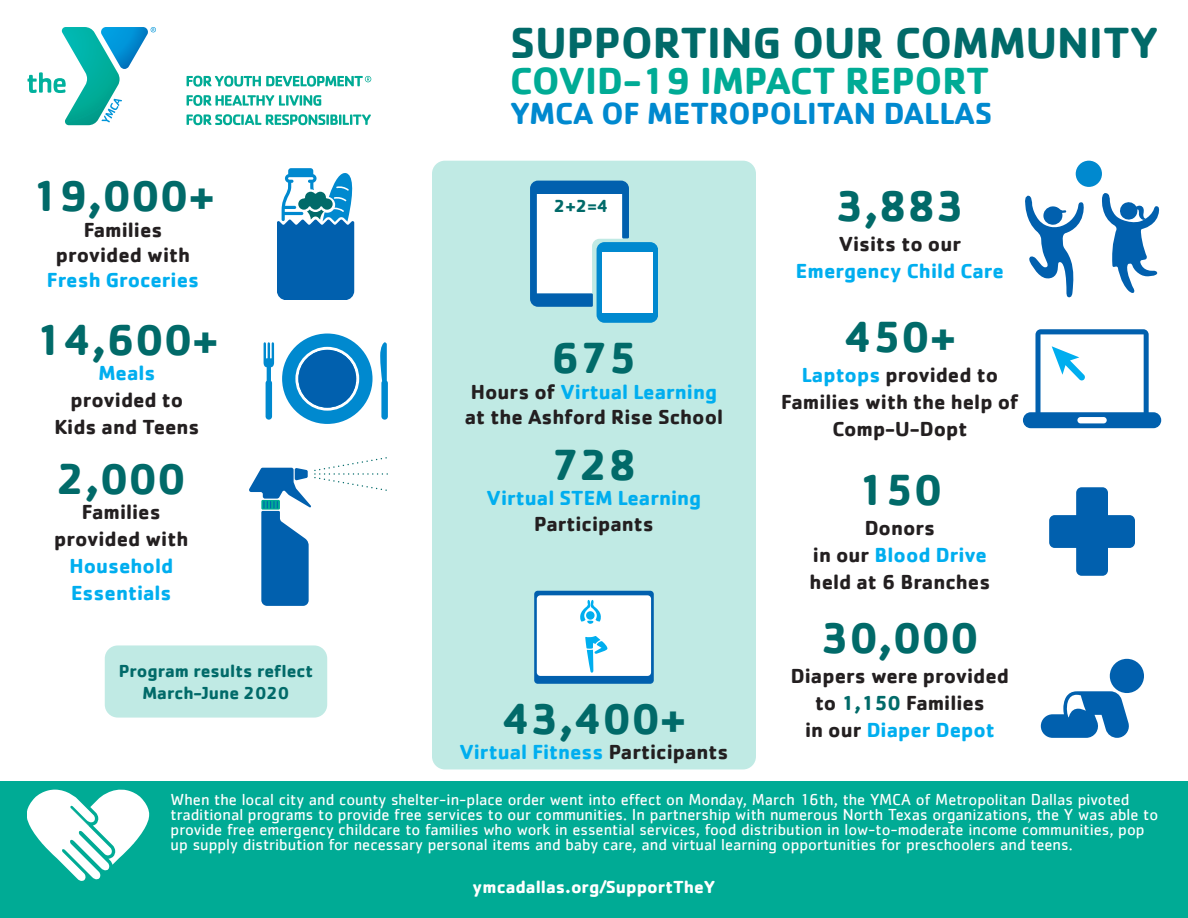
<style>
.page{position:relative;width:1188px;height:918px;background:#fff}
.page>*{position:absolute;margin:0;border:0;box-sizing:border-box;transform-origin:0 0}
.t1{font:700 45px "Cachet";color:#016a69}
.t2{font:700 39px "Cachet";color:#00ab95}
.t3{font:700 31.5px "Cachet";color:#0089cf}
.t4{font:700 21px/27px "Cachet";color:#231f20;text-align:center}
.t5{font:700 21px "Cachet";color:#00aeef}
.t6{font:700 18.15px "Cachet";color:#016a69}
.t7{font:700 18px/21.6px "Cachet";color:#016a69;text-align:center}
.t8{font:700 18px "Cachet";color:#fff}
.t9{font:16.5px/15px "Cachet";color:#fff}
.s1{color:#231f20}
.s2{color:#00aeef}
.s3{color:#016a69}
</style>
<div class="page">
<div style="left:432px;top:161px;width:324px;height:608px;background:#c0eae4;border-radius:13px"></div>
<div style="left:0;top:782px;width:1188px;height:136px;background:#00ab95"></div>
<svg style="left:27px;top:27px;width:129px;height:98px"></svg>
<svg style="left:187px;top:95px;width:134px;height:11px"></svg>
<svg style="left:187px;top:114px;width:184px;height:11px"></svg>
<svg style="left:187px;top:76px;width:184px;height:11px"></svg>
<svg style="left:27px;top:790px;width:122px;height:91px"></svg>
<svg style="left:1025px;top:195px;width:59px;height:102px"></svg>
<div style="left:1076px;top:161px;width:26px;height:26px;background:#0089cf;border-radius:50%"></div>
<svg style="left:1102px;top:193px;width:57px;height:100px"></svg>
<svg style="left:1023px;top:329px;width:138px;height:99px"></svg>
<div style="left:1077px;top:417px;width:30px;height:6px;background:#fff;border-radius:3px"></div>
<svg style="left:1049px;top:487px;width:86px;height:89px"></svg>
<div style="left:1110px;top:659px;width:33px;height:34px;background:#0160ae;border-radius:50%"></div>
<svg style="left:1041px;top:691px;width:89px;height:46px"></svg>
<svg style="left:264px;top:334px;width:124px;height:90px"></svg>
<div style="left:298px;top:350px;width:58px;height:58px;background:#0160ae;border-radius:50%"></div>
<svg style="left:277px;top:168px;width:77px;height:132px"></svg>
<svg style="left:249px;top:457px;width:139px;height:149px"></svg>
<div style="left:534px;top:591px;width:120px;height:93px;background:#0160ae;border-radius:4px"></div>
<div style="left:537px;top:595px;width:114px;height:81px;background:#fff;border-radius:4px"></div>
<svg style="left:580px;top:600px;width:21px;height:24px"></svg>
<svg style="left:585px;top:636px;width:22px;height:37px"></svg>
<svg style="left:530px;top:181px;width:128px;height:142px"></svg>
<div style="left:602px;top:252px;width:51px;height:61px;background:#fff"></div>
<div style="left:105px;top:645px;width:222px;height:73px;background:#c0eae4;border-radius:13px"></div>
<p class="t1" style="left:31px;top:167px;width:185px">19,000+</p>
<p class="t4" style="left:84px;top:215px;width:80px">Families</p>
<p class="t4" style="left:56px;top:241px;width:136px">provided with</p>
<p class="t5" style="left:47px;top:266px;width:154px">Fresh Groceries</p>
<p class="t1" style="left:35px;top:311px;width:185px">14,600+</p>
<p class="t5" style="left:98px;top:359px;width:59px">Meals</p>
<p class="t4" style="left:71px;top:386px;width:114px">provided to</p>
<p class="t4" style="left:54px;top:413px;width:147px">Kids and Teens</p>
<p class="t1" style="left:57px;top:450px;width:131px">2,000</p>
<p class="t4" style="left:82px;top:498px;width:80px">Families</p>
<p class="t4" style="left:54px;top:525px;width:136px">provided with</p>
<p class="t5" style="left:69px;top:553px;width:105px">Household</p>
<p class="t5" style="left:71px;top:580px;width:102px">Essentials</p>
<p class="t7" style="left:119px;top:659px;width:196px">Program results reflect<br>March-June 2020</p>
<p class="t1" style="left:510px;top:14px;width:650px">SUPPORTING OUR COMMUNITY</p>
<p class="t2" style="left:510px;top:56px;width:481px">COVID-19 IMPACT REPORT</p>
<p class="t3" style="left:510px;top:93px;width:484px">YMCA OF METROPOLITAN DALLAS</p>
<p class="t6" style="left:554px;top:194px;width:56px">2+2=4</p>
<p class="t1" style="left:551px;top:329px;width:87px">675</p>
<p class="t5" style="left:471px;top:378px;width:248px"><span class="s1">Hours of</span> Virtual Learning</p>
<p class="t4" style="left:465px;top:402px;width:260px">at the Ashford Rise School</p>
<p class="t1" style="left:551px;top:436px;width:87px">728</p>
<p class="t5" style="left:487px;top:485px;width:216px">Virtual STEM Learning</p>
<p class="t4" style="left:534px;top:509px;width:121px">Participants</p>
<p class="t1" style="left:502px;top:690px;width:186px">43,400+</p>
<p class="t5" style="left:459px;top:738px;width:271px">Virtual Fitness <span class="s1">Participants</span></p>
<p class="t1" style="left:835px;top:176px;width:131px">3,883</p>
<p class="t4" style="left:839px;top:229px;width:124px">Visits to our</p>
<p class="t5" style="left:796px;top:257px;width:209px">Emergency Child Care</p>
<p class="t1" style="left:844px;top:308px;width:113px">450+</p>
<p class="t4" style="left:781px;top:361px;width:239px"><span class="s2">Laptops</span> provided to<br>Families with the help of<br>Comp-U-Dopt</p>
<p class="t1" style="left:857px;top:461px;width:87px">150</p>
<p class="t4" style="left:865px;top:514px;width:72px">Donors</p>
<p class="t4" style="left:810px;top:541px;width:182px;text-align:left">in our <span class="s2">Blood Drive </span>held at 6 Branches</p>
<p class="t1" style="left:821px;top:609px;width:160px">30,000</p>
<p class="t4" style="left:791px;top:662px;width:220px">Diapers were provided to <span class="s3">1,150</span> Families</p>
<p class="t5" style="left:805px;top:716px;width:191px"><span class="s1">in our</span> Diaper Depot</p>
<p class="t9" style="left:171px;top:792px;width:989px">When the local city and county shelter-in-place order went into effect on Monday, March 16th, the YMCA of Metropolitan Dallas pivoted traditional programs to provide free services to our communities. In partnership with numerous North Texas organizations, the Y was able to provide free emergency childcare to families who work in essential services, food distribution in low-to-moderate income communities, pop up supply distribution for necessary personal items and baby care, and virtual learning opportunities for preschoolers and teens.</p>
<p class="t8" style="left:473px;top:875px;width:244px">ymcadallas.org/SupportTheY</p>
</div>
